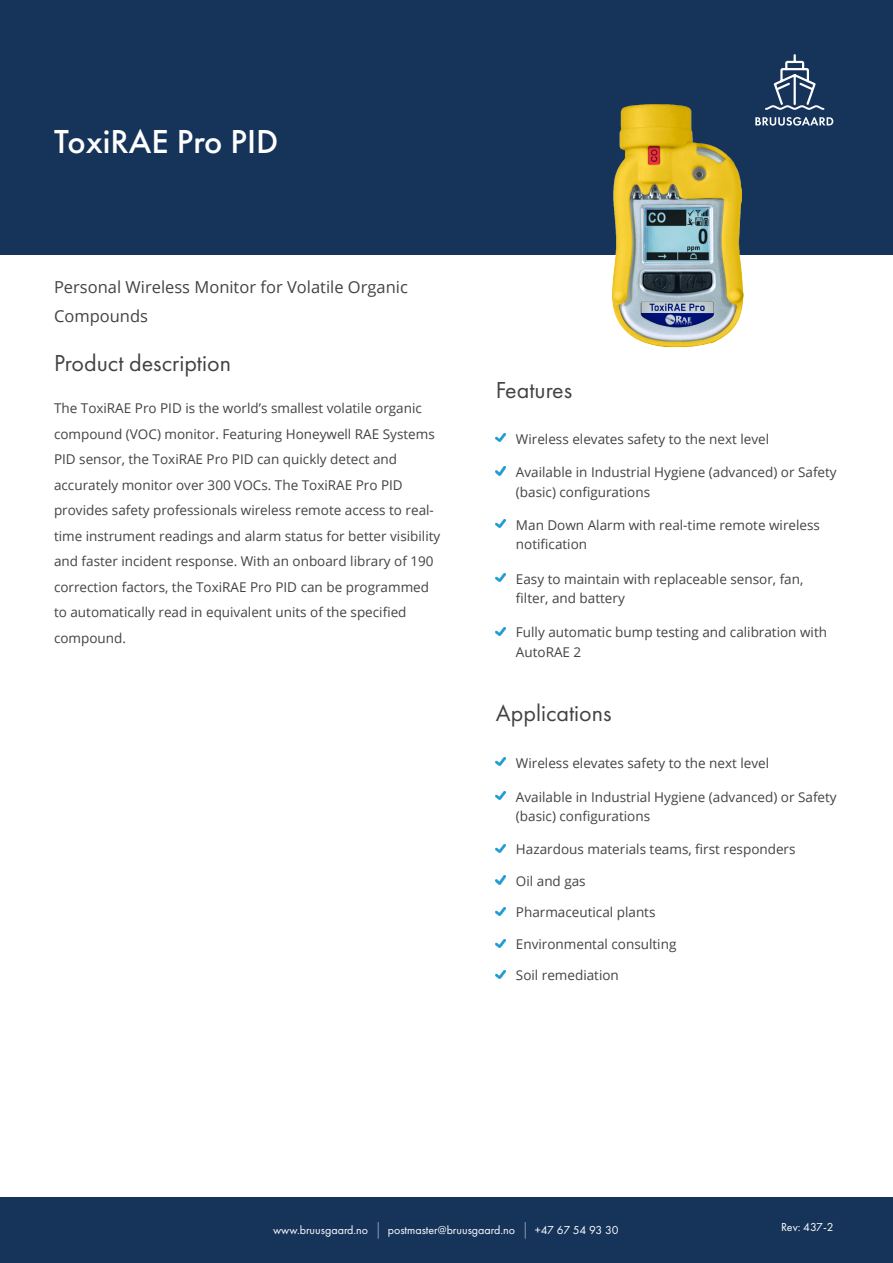
<style>
.page{position:relative;width:893px;height:1263px;background:#fff}
.page>*{position:absolute;margin:0;border:0;box-sizing:border-box;transform-origin:0 0}
.t1{font:500 34.5px "Futura PT";color:#fff}
.t2{font:24px "Futura PT";color:#434343}
.t3{font:16.5px/28.5px "Open Sans";color:#434343}
.t4{font:13.5px/25.5px "Open Sans";color:#434343}
.t5{font:12px "Futura PT";color:#fff}
</style>
<div class="page">
<div style="left:0;top:0;width:893px;height:254px;background:#16345a"></div>
<div style="left:0;top:1198px;width:893px;height:65px;background:#16345a"></div>
<svg style="left:755px;top:54px;width:78px;height:72px"></svg>
<svg style="left:378px;top:1222px;width:1px;height:17px"></svg>
<svg style="left:525px;top:1222px;width:1px;height:17px"></svg>
<img style="left:607px;top:104px;width:141px;height:243px">
<svg style="left:496px;top:433px;width:9px;height:8px"></svg>
<svg style="left:496px;top:758px;width:9px;height:8px"></svg>
<svg style="left:496px;top:467px;width:9px;height:8px"></svg>
<svg style="left:496px;top:791px;width:9px;height:9px"></svg>
<svg style="left:496px;top:519px;width:9px;height:8px"></svg>
<svg style="left:496px;top:573px;width:9px;height:8px"></svg>
<svg style="left:496px;top:627px;width:9px;height:8px"></svg>
<svg style="left:496px;top:844px;width:9px;height:8px"></svg>
<svg style="left:496px;top:876px;width:9px;height:8px"></svg>
<svg style="left:496px;top:907px;width:9px;height:8px"></svg>
<svg style="left:496px;top:939px;width:9px;height:8px"></svg>
<svg style="left:496px;top:970px;width:9px;height:9px"></svg>
<h1 class="t1" style="left:54px;top:121px;width:226px">ToxiRAE Pro PID</h1>
<p class="t3" style="left:54px;top:273px;width:355px">Personal Wireless Monitor for Volatile Organic<br>Compounds</p>
<h2 class="t2" style="left:54px;top:348px;width:178px">Product description</h2>
<p class="t4" style="left:54px;top:395px;width:388px">The ToxiRAE Pro PID is the world’s smallest volatile organic compound (VOC) monitor. Featuring Honeywell RAE Systems PID sensor, the ToxiRAE Pro PID can quickly detect and accurately monitor over 300 VOCs. The ToxiRAE Pro PID provides safety professionals wireless remote access to real&shy;time instrument readings and alarm status for better visibility and faster incident response. With an onboard library of 190 correction factors, the ToxiRAE Pro PID can be programmed to automatically read in equivalent units of the specified compound.</p>
<h2 class="t2" style="left:496px;top:376px;width:78px">Features</h2>
<p class="t4" style="left:516px;top:426px;width:255px">Wireless elevates safety to the next level</p>
<p class="t4" style="left:516px;top:462px;width:322px;line-height:19.5px">Available in Industrial Hygiene (advanced) or Safety (basic) configurations</p>
<p class="t4" style="left:516px;top:515px;width:305px;line-height:19.5px">Man Down Alarm with real-time remote wireless notification</p>
<p class="t4" style="left:516px;top:568px;width:289px;line-height:19.5px">Easy to maintain with replaceable sensor, fan, filter, and battery</p>
<p class="t4" style="left:516px;top:622px;width:313px;line-height:19.5px">Fully automatic bump testing and calibration with<br>AutoRAE 2</p>
<h2 class="t2" style="left:496px;top:699px;width:117px">Applications</h2>
<p class="t4" style="left:516px;top:750px;width:255px">Wireless elevates safety to the next level</p>
<p class="t4" style="left:516px;top:787px;width:322px;line-height:19.5px">Available in Industrial Hygiene (advanced) or Safety (basic) configurations</p>
<p class="t4" style="left:516px;top:836px;width:281px">Hazardous materials teams, first responders</p>
<p class="t4" style="left:516px;top:868px;width:71px">Oil and gas</p>
<p class="t4" style="left:516px;top:899px;width:141px">Pharmaceutical plants</p>
<p class="t4" style="left:516px;top:931px;width:162px">Environmental consulting</p>
<p class="t4" style="left:516px;top:962px;width:104px">Soil remediation</p>
<p class="t5" style="left:273px;top:1223px;width:97px">www.bruusgaard.no</p>
<p class="t5" style="left:388px;top:1223px;width:129px">postmaster@bruusgaard.no</p>
<p class="t5" style="left:535px;top:1223px;width:85px">+47 67 54 93 30</p>
<p class="t5" style="left:781px;top:1219px;width:54px">Rev: 437-2</p>
</div>
